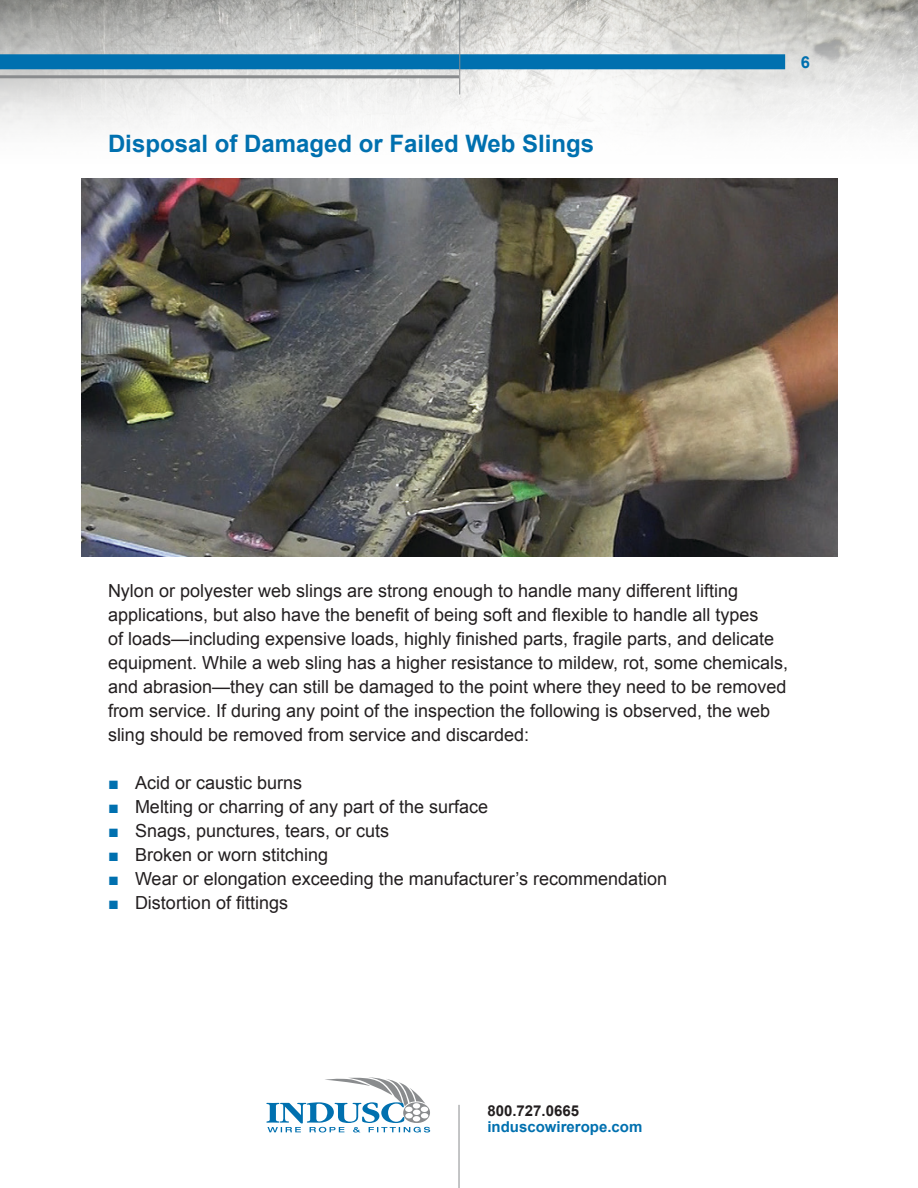
<style>
.page{position:relative;width:918px;height:1188px;background:#fff}
.page>*{position:absolute;margin:0;border:0;box-sizing:border-box;transform-origin:0 0}
.t1{font:700 24px "Arial";color:#0070af}
.t2{font:18px/24px "Arial";color:#231f20}
.t3{font:700 16.5px "Arial";color:#0070af}
.t4{font:700 15px "Arial";color:#0070af}
.t5{font:700 15px "Arial";color:#231f20}
.s1{color:#0070af}
</style>
<div class="page">
<svg style="left:266px;top:1077px;width:164px;height:56px"></svg>
<img style="left:0;top:0;width:918px;height:179px">
<hr style="left:459px;top:1105px;width:1px;height:83px;background:#8a8c8e">
<div style="left:0;top:54px;width:785px;height:15px;background:#0070af"></div>
<hr style="left:0;top:75px;width:459px;height:3px;background:#8a8c8e">
<hr style="left:459px;top:0;width:1px;height:94px;background:#8a8c8e">
<img style="left:81px;top:179px;width:756px;height:378px">
<p class="t1" style="left:108px;top:128px;width:488px">Disposal of Damaged or Failed Web Slings</p>
<p class="t3" style="left:801px;top:52px;width:11px">6</p>
<p class="t2" style="left:108px;top:579px;width:682px">Nylon or polyester web slings are strong enough to handle many different lifting applications, but also have the benefit of being soft and flexible to handle all types<br>of loads—including expensive loads, highly finished parts, fragile parts, and delicate equipment. While a web sling has a higher resistance to mildew, rot, some chemicals, and abrasion—they can still be damaged to the point where they need to be removed from service. If during any point of the inspection the following is observed, the web sling should be removed from service and discarded:</p>
<p class="t2" style="left:108px;top:771px;width:196px"><span class="s1">■</span> Acid or caustic burns</p>
<p class="t2" style="left:108px;top:795px;width:382px"><span class="s1">■</span> Melting or charring of any part of the surface</p>
<p class="t2" style="left:108px;top:819px;width:283px"><span class="s1">■</span> Snags, punctures, tears, or cuts</p>
<p class="t2" style="left:108px;top:843px;width:222px"><span class="s1">■</span> Broken or worn stitching</p>
<p class="t2" style="left:108px;top:867px;width:561px"><span class="s1">■</span> Wear or elongation exceeding the manufacturer’s recommendation</p>
<p class="t2" style="left:108px;top:891px;width:182px"><span class="s1">■</span> Distortion of fittings</p>
<p class="t5" style="left:487px;top:1101px;width:93px">800.727.0665</p>
<p class="t4" style="left:487px;top:1117px;width:157px">induscowirerope.com</p>
</div>
